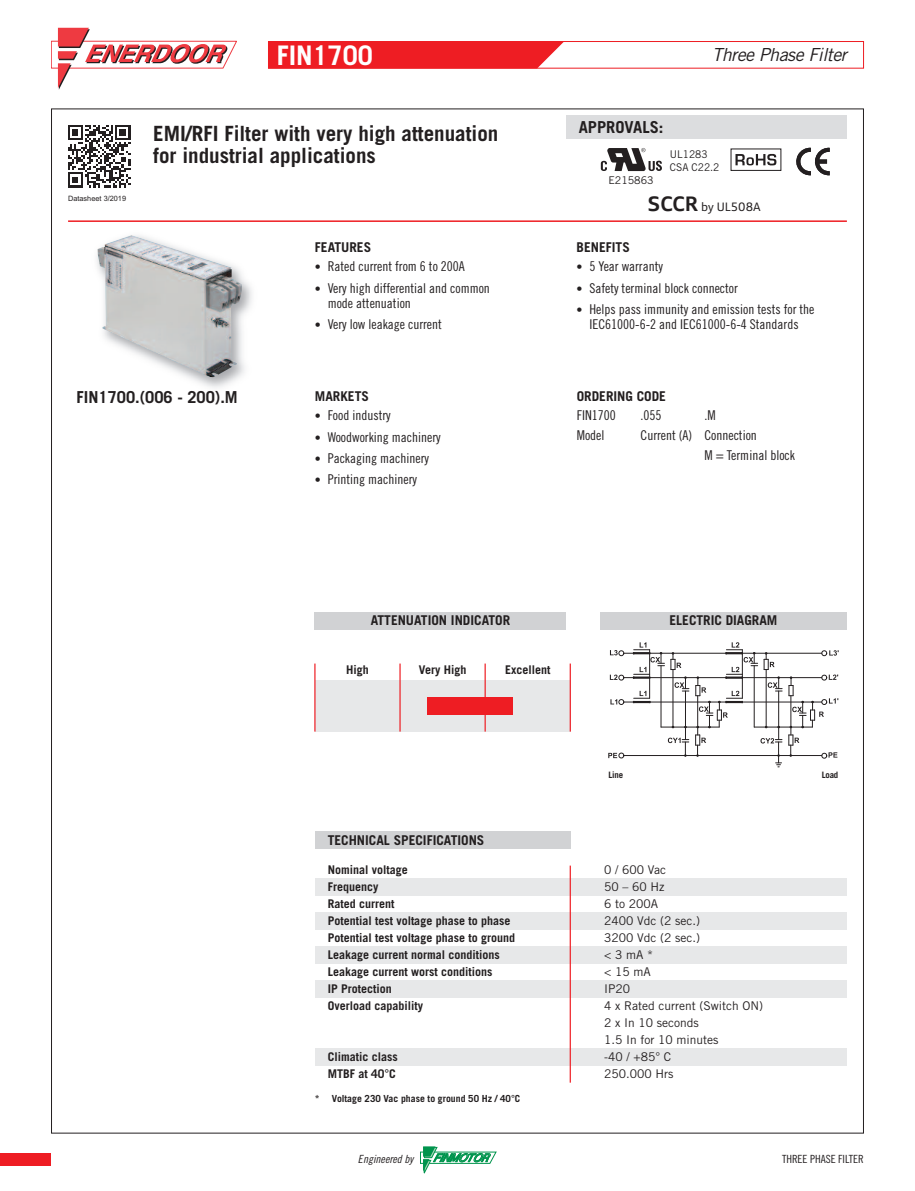
<style>
.page{position:relative;width:915px;height:1191px;background:#fff}
.page>*{position:absolute;margin:0;border:0;box-sizing:border-box;transform-origin:0 0}
.t1{font:700 27px "Trade Gothic";color:#fff}
.t2{font:700 21px/22.8px "Trade Gothic";color:#231f20}
.t3{font:italic 18px "Trade Gothic";letter-spacing:-.025em;color:#231f20}
.t4{font:700 16.5px "Trade Gothic";color:#231f20}
.t5{font:13.5px/15px "Trade Gothic Cond Eighteen";color:#231f20}
.t6{font:700 13.5px "Trade Gothic";color:#231f20}
.t7{font:700 12px "Trade Gothic";color:#231f20}
.t8{font:12px/17px "Trade Gothic";color:#231f20}
.t9{font:11.7px "Audi Type";color:#231f20}
.t10{font:11.25px "Trade Gothic Cond Eighteen";color:#231f20}
.t11{font:11.25px "Trade Gothic Cond Eighteen Obl";letter-spacing:.005em;color:#231f20}
.t12{font:10.65px/12.8px "Trade Gothic";color:#231f20;scale:.95 1}
.t13{font:10.65px "Trade Gothic";color:#231f20}
.t14{font:700 9.75px "Trade Gothic";color:#231f20}
.t15{font:700 8.85px "Trade Gothic";letter-spacing:-.02em;color:#231f20}
.t16{font:7.35px "Arial";color:#231f20}
.s1{font-weight:700;font-size:19.95px}
.s2{font-size:12px}
</style>
<div class="page">
<img style="left:98px;top:235px;width:144px;height:142px">
<div style="left:315px;top:878px;width:531px;height:17px;background:#e7e8e9"></div>
<div style="left:315px;top:912px;width:531px;height:17px;background:#e7e8e9"></div>
<div style="left:315px;top:946px;width:531px;height:17px;background:#e7e8e9"></div>
<div style="left:315px;top:980px;width:531px;height:17px;background:#e7e8e9"></div>
<div style="left:315px;top:1048px;width:531px;height:17px;background:#e7e8e9"></div>
<div style="left:315px;top:831px;width:255px;height:17px;background:#d1d2d4"></div>
<div style="left:315px;top:612px;width:251px;height:17px;background:#d1d2d4"></div>
<div style="left:600px;top:612px;width:246px;height:17px;background:#d1d2d4"></div>
<hr style="left:569px;top:865px;width:1px;height:217px;background:#ee1d23">
<div style="left:315px;top:680px;width:255px;height:51px;background:#e7e8e9"></div>
<hr style="left:569px;top:663px;width:1px;height:68px;background:#ee1d23">
<hr style="left:484px;top:663px;width:1px;height:68px;background:#ee1d23">
<hr style="left:399px;top:663px;width:1px;height:68px;background:#ee1d23">
<hr style="left:314px;top:663px;width:1px;height:68px;background:#ee1d23">
<div style="left:427px;top:697px;width:85px;height:17px;background:#ee1d23"></div>
<hr style="left:68px;top:220px;width:778px;height:2px;background:#ee1d23">
<svg style="left:51px;top:28px;width:186px;height:62px"></svg>
<div style="left:268px;top:41px;width:595px;height:28px;border:1px solid #ee1d23"></div>
<svg style="left:268px;top:41px;width:296px;height:28px;background:#ee272c"></svg>
<hr style="left:623px;top:701px;width:198px;height:1px;background:#231f20">
<hr style="left:623px;top:677px;width:198px;height:1px;background:#231f20">
<hr style="left:623px;top:653px;width:198px;height:1px;background:#231f20">
<hr style="left:623px;top:755px;width:198px;height:1px;background:#231f20">
<hr style="left:660px;top:726px;width:59px;height:1px;background:#231f20">
<hr style="left:660px;top:665px;width:1px;height:62px;background:#231f20">
<hr style="left:684px;top:691px;width:1px;height:36px;background:#231f20">
<hr style="left:754px;top:726px;width:58px;height:1px;background:#231f20">
<hr style="left:649px;top:650px;width:1px;height:48px;background:#231f20">
<svg style="left:608px;top:752px;width:16px;height:6px"></svg>
<svg style="left:610px;top:699px;width:14px;height:6px"></svg>
<svg style="left:609px;top:674px;width:15px;height:6px"></svg>
<svg style="left:610px;top:650px;width:14px;height:6px"></svg>
<svg style="left:821px;top:650px;width:17px;height:6px"></svg>
<svg style="left:632px;top:691px;width:18px;height:12px"></svg>
<hr style="left:672px;top:669px;width:1px;height:58px;background:#231f20">
<svg style="left:632px;top:642px;width:32px;height:36px"></svg>
<svg style="left:670px;top:652px;width:11px;height:18px"></svg>
<svg style="left:674px;top:676px;width:14px;height:15px"></svg>
<svg style="left:667px;top:725px;width:21px;height:32px"></svg>
<svg style="left:695px;top:642px;width:86px;height:125px"></svg>
<hr style="left:741px;top:650px;width:1px;height:48px;background:#231f20">
<svg style="left:788px;top:674px;width:50px;height:84px"></svg>
<div style="left:566px;top:115px;width:280px;height:23px;background:#dcdddf"></div>
<svg style="left:68px;top:125px;width:62px;height:63px"></svg>
<svg style="left:600px;top:148px;width:61px;height:23px"></svg>
<svg style="left:735px;top:154px;width:41px;height:11px"></svg>
<div style="left:730px;top:148px;width:51px;height:23px;border:1px solid #231f20"></div>
<svg style="left:796px;top:148px;width:33px;height:27px"></svg>
<svg style="left:420px;top:1146px;width:76px;height:28px"></svg>
<div style="left:0;top:1152px;width:51px;height:13px;background:#ee1d23"></div>
<h1 class="t1" style="left:277px;top:45px;width:97px">FIN1700</h1>
<h3 class="t3" style="left:712px;top:48px;width:136px">Three Phase Filter</h3>
<h2 class="t2" style="left:153px;top:124px;width:346px">EMI/RFI Filter with very high attenuation for industrial applications</h2>
<p class="t4" style="left:578px;top:121px;width:86px">APPROVALS:</p>
<p class="t12" style="left:669px;top:149px;width:54px">UL1283<br>CSA C22.2</p>
<p class="t16" style="left:68px;top:194px;width:60px">Datasheet 3/2019</p>
<p class="t13" style="left:608px;top:177px;width:47px">E215863</p>
<p class="t9" style="left:647px;top:202px;width:114px"><span class="s1">SCCR</span> by UL508A</p>
<p class="t6" style="left:315px;top:242px;width:58px">FEATURES</p>
<p class="t6" style="left:576px;top:242px;width:55px">BENEFITS</p>
<p class="t5" style="left:315px;top:260px;width:151px"><span class="s2">•</span> Rated current from 6 to 200A</p>
<p class="t5" style="left:327px;top:281px;width:164px;text-indent:-13px"><span class="s2">•</span> Very high differential and common mode attenuation</p>
<p class="t5" style="left:315px;top:318px;width:128px"><span class="s2">•</span> Very low leakage current</p>
<p class="t5" style="left:576px;top:260px;width:88px"><span class="s2">•</span> 5 Year warranty</p>
<p class="t5" style="left:576px;top:281px;width:163px"><span class="s2">•</span> Safety terminal block connector</p>
<p class="t5" style="left:576px;top:303px;width:239px;text-align:center"><span class="s2">•</span> Helps pass immunity and emission tests for the<br>IEC61000-6-2 and IEC61000-6-4 Standards</p>
<p class="t4" style="left:77px;top:391px;width:163px">FIN1700.(006 - 200).M</p>
<p class="t6" style="left:315px;top:391px;width:55px">MARKETS</p>
<p class="t6" style="left:576px;top:391px;width:91px">ORDERING CODE</p>
<p class="t5" style="left:315px;top:409px;width:77px"><span class="s2">•</span> Food industry</p>
<p class="t5" style="left:315px;top:430px;width:127px"><span class="s2">•</span> Woodworking machinery</p>
<p class="t5" style="left:315px;top:452px;width:115px"><span class="s2">•</span> Packaging machinery</p>
<p class="t5" style="left:315px;top:473px;width:103px"><span class="s2">•</span> Printing machinery</p>
<p class="t5" style="left:576px;top:409px;width:40px">FIN1700</p>
<p class="t5" style="left:640px;top:409px;width:22px">.055</p>
<p class="t5" style="left:704px;top:409px;width:13px">.M</p>
<p class="t5" style="left:576px;top:429px;width:29px">Model</p>
<p class="t5" style="left:704px;top:426px;width:92px;line-height:20px;text-indent:-64px">Current (A) Connection<br>M = Terminal block</p>
<p class="t6" style="left:370px;top:615px;width:141px">ATTENUATION INDICATOR</p>
<p class="t6" style="left:669px;top:615px;width:109px">ELECTRIC DIAGRAM</p>
<p class="t7" style="left:346px;top:665px;width:24px">High</p>
<p class="t7" style="left:418px;top:665px;width:49px">Very High</p>
<p class="t7" style="left:505px;top:665px;width:47px">Excellent</p>
<p class="t6" style="left:327px;top:834px;width:158px">TECHNICAL SPECIFICATIONS</p>
<p class="t15" style="left:608px;top:772px;width:16px">Line</p>
<p class="t15" style="left:821px;top:772px;width:18px">Load</p>
<p class="t7" style="left:327px;top:865px;width:81px">Nominal voltage</p>
<p class="t8" style="left:604px;top:862px;width:63px">0 / 600 Vac</p>
<p class="t7" style="left:327px;top:882px;width:52px">Frequency</p>
<p class="t8" style="left:604px;top:879px;width:62px">50 – 60 Hz</p>
<p class="t7" style="left:327px;top:899px;width:68px">Rated current</p>
<p class="t8" style="left:604px;top:896px;width:55px">6 to 200A</p>
<p class="t7" style="left:327px;top:916px;width:184px">Potential test voltage phase to phase</p>
<p class="t8" style="left:604px;top:913px;width:97px">2400 Vdc (2 sec.)</p>
<p class="t7" style="left:327px;top:933px;width:189px">Potential test voltage phase to ground</p>
<p class="t8" style="left:604px;top:930px;width:97px">3200 Vdc (2 sec.)</p>
<p class="t7" style="left:327px;top:950px;width:173px">Leakage current normal conditions</p>
<p class="t8" style="left:604px;top:947px;width:50px">&lt;3mA*</p>
<p class="t7" style="left:327px;top:967px;width:166px">Leakage current worst conditions</p>
<p class="t8" style="left:604px;top:964px;width:48px">&lt; 15 mA</p>
<p class="t7" style="left:327px;top:984px;width:65px">IP Protection</p>
<p class="t8" style="left:604px;top:981px;width:27px">IP20</p>
<p class="t7" style="left:327px;top:1001px;width:97px">Overload capability</p>
<p class="t8" style="left:604px;top:998px;width:160px">4 x Rated current (Switch ON)<br>2 x In 10 seconds<br>1.5 In for 10 minutes</p>
<p class="t7" style="left:327px;top:1052px;width:71px">Climatic class</p>
<p class="t8" style="left:604px;top:1049px;width:68px">-40 / +85° C</p>
<p class="t7" style="left:327px;top:1069px;width:70px">MTBF at 40°C</p>
<p class="t8" style="left:604px;top:1066px;width:71px">250.000 Hrs</p>
<p class="t14" style="left:315px;top:1095px;width:207px">* Voltage 230 Vac phase to ground 50 Hz / 40°C</p>
<p class="t11" style="left:358px;top:1154px;width:57px">Engineered by</p>
<p class="t10" style="left:781px;top:1154px;width:83px">THREE PHASE FILTER</p>
</div>
